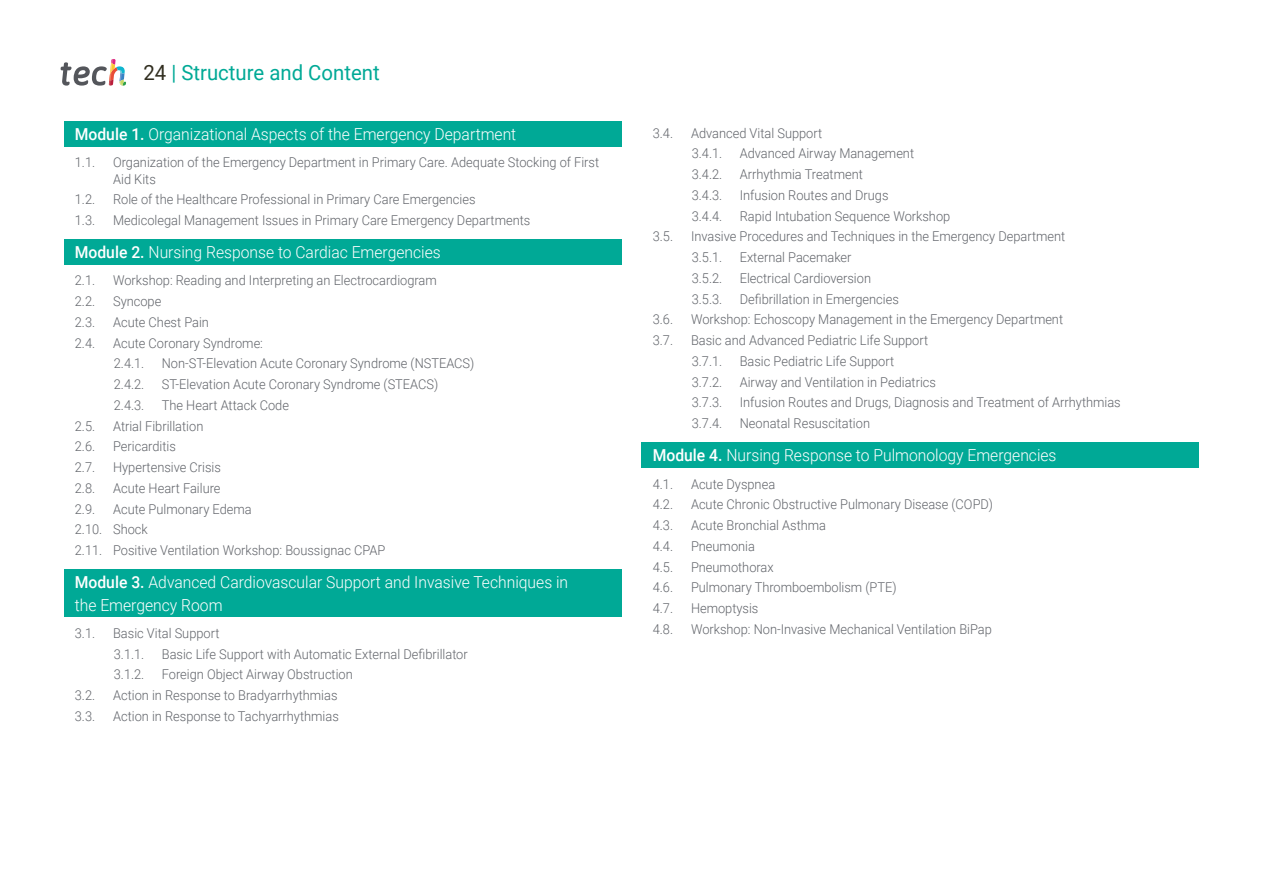
<style>
.page{position:relative;width:1263px;height:893px;background:#fff}
.page>*{position:absolute;margin:0;border:0;box-sizing:border-box;transform-origin:0 0}
.t1{font:21px "Roboto";color:#00a996}
.t2{font:300 16.5px/22.5px "Roboto";color:#fff;scale:.95 1}
.t3{font:300 13.5px/20.7px "Roboto";color:#61646a;scale:.95 1}
.s1{color:#312e20}
.s2{font-weight:500}
</style>
<div class="page">
<svg style="left:61px;top:59px;width:65px;height:27px"></svg>
<div style="left:64px;top:121px;width:557px;height:25px;background:#00a996"></div>
<div style="left:64px;top:239px;width:557px;height:25px;background:#00a996"></div>
<div style="left:64px;top:569px;width:557px;height:48px;background:#00a996"></div>
<div style="left:642px;top:443px;width:557px;height:25px;background:#00a996"></div>
<h1 class="t1" style="left:144px;top:57px;width:238px"><span class="s1">24</span> | Structure and Content</h1>
<p class="t2" style="left:75px;top:122px;width:466px"><span class="s2">Module 1.</span> Organizational Aspects of the Emergency Department</p>
<p class="t3" style="left:75px;top:151px;width:23px">1.1.</p>
<p class="t3" style="left:113px;top:154px;width:513px;line-height:16.5px">Organization of the Emergency Department in Primary Care. Adequate Stocking of First<br>Aid Kits</p>
<p class="t3" style="left:75px;top:189px;width:23px">1.2.</p>
<p class="t3" style="left:113px;top:189px;width:383px">Role of the Healthcare Professional in Primary Care Emergencies</p>
<p class="t3" style="left:75px;top:209px;width:23px">1.3.</p>
<p class="t3" style="left:113px;top:209px;width:441px">Medicolegal Management Issues in Primary Care Emergency Departments</p>
<p class="t2" style="left:75px;top:240px;width:387px"><span class="s2">Module 2.</span> Nursing Response to Cardiac Emergencies</p>
<p class="t3" style="left:75px;top:270px;width:23px">2.1.</p>
<p class="t3" style="left:113px;top:270px;width:342px">Workshop: Reading and Interpreting an Electrocardiogram</p>
<p class="t3" style="left:75px;top:290px;width:23px">2.2.</p>
<p class="t3" style="left:113px;top:290px;width:52px">Syncope</p>
<p class="t3" style="left:75px;top:311px;width:23px">2.3.</p>
<p class="t3" style="left:113px;top:311px;width:102px">Acute Chest Pain</p>
<p class="t3" style="left:75px;top:332px;width:23px">2.4.</p>
<p class="t3" style="left:113px;top:332px;width:159px">Acute Coronary Syndrome:<br>2.4.1.</p>
<p class="t3" style="left:162px;top:353px;width:330px">Non-ST-Elevation Acute Coronary Syndrome (NSTEACS)</p>
<p class="t3" style="left:114px;top:373px;width:34px">2.4.2.</p>
<p class="t3" style="left:162px;top:373px;width:292px">ST-Elevation Acute Coronary Syndrome (STEACS)</p>
<p class="t3" style="left:114px;top:394px;width:34px">2.4.3.</p>
<p class="t3" style="left:162px;top:394px;width:135px">The Heart Attack Code</p>
<p class="t3" style="left:75px;top:415px;width:23px">2.5.</p>
<p class="t3" style="left:113px;top:415px;width:97px">Atrial Fibrillation</p>
<p class="t3" style="left:75px;top:436px;width:23px">2.6.</p>
<p class="t3" style="left:113px;top:436px;width:68px">Pericarditis</p>
<p class="t3" style="left:75px;top:456px;width:23px">2.7.</p>
<p class="t3" style="left:113px;top:456px;width:115px">Hypertensive Crisis</p>
<p class="t3" style="left:75px;top:477px;width:23px">2.8.</p>
<p class="t3" style="left:113px;top:477px;width:115px">Acute Heart Failure</p>
<p class="t3" style="left:75px;top:498px;width:23px">2.9.</p>
<p class="t3" style="left:75px;top:498px;width:328px;text-indent:38px">Acute Pulmonary Edema<br>2.10. Shock<br>2.11. Positive Ventilation Workshop: Boussignac CPAP</p>
<p class="t2" style="left:75px;top:571px;width:521px"><span class="s2">Module 3.</span> Advanced Cardiovascular Support and Invasive Techniques in the Emergency Room</p>
<p class="t3" style="left:75px;top:622px;width:23px">3.1.</p>
<p class="t3" style="left:113px;top:622px;width:113px">Basic Vital Support<br>3.1.1.</p>
<p class="t3" style="left:162px;top:643px;width:324px">Basic Life Support with Automatic External Defibrillator</p>
<p class="t3" style="left:114px;top:664px;width:34px">3.1.2.</p>
<p class="t3" style="left:162px;top:664px;width:203px">Foreign Object Airway Obstruction</p>
<p class="t3" style="left:75px;top:684px;width:23px">3.2.</p>
<p class="t3" style="left:113px;top:684px;width:238px">Action in Response to Bradyarrhythmias</p>
<p class="t3" style="left:75px;top:705px;width:23px">3.3.</p>
<p class="t3" style="left:113px;top:705px;width:239px">Action in Response to Tachyarrhythmias</p>
<p class="t3" style="left:653px;top:122px;width:23px">3.4.</p>
<p class="t3" style="left:691px;top:122px;width:140px">Advanced Vital Support<br>3.4.1.</p>
<p class="t3" style="left:740px;top:143px;width:185px">Advanced Airway Management</p>
<p class="t3" style="left:692px;top:164px;width:34px">3.4.2.</p>
<p class="t3" style="left:740px;top:164px;width:131px">Arrhythmia Treatment</p>
<p class="t3" style="left:692px;top:184px;width:34px">3.4.3.</p>
<p class="t3" style="left:740px;top:184px;width:158px">Infusion Routes and Drugs</p>
<p class="t3" style="left:692px;top:205px;width:34px">3.4.4.</p>
<p class="t3" style="left:740px;top:205px;width:223px">Rapid Intubation Sequence Workshop</p>
<p class="t3" style="left:653px;top:226px;width:23px">3.5.</p>
<p class="t3" style="left:691px;top:226px;width:395px">Invasive Procedures and Techniques in the Emergency Department<br>3.5.1.</p>
<p class="t3" style="left:740px;top:247px;width:119px">External Pacemaker</p>
<p class="t3" style="left:692px;top:267px;width:34px">3.5.2.</p>
<p class="t3" style="left:740px;top:267px;width:140px">Electrical Cardioversion</p>
<p class="t3" style="left:692px;top:288px;width:34px">3.5.3.</p>
<p class="t3" style="left:740px;top:288px;width:169px">Defibrillation in Emergencies</p>
<p class="t3" style="left:653px;top:309px;width:23px">3.6.</p>
<p class="t3" style="left:691px;top:309px;width:393px">Workshop: Echoscopy Management in the Emergency Department</p>
<p class="t3" style="left:653px;top:330px;width:23px">3.7.</p>
<p class="t3" style="left:691px;top:330px;width:251px">Basic and Advanced Pediatric Life Support<br>3.7.1.</p>
<p class="t3" style="left:740px;top:350px;width:164px">Basic Pediatric Life Support</p>
<p class="t3" style="left:692px;top:371px;width:34px">3.7.2.</p>
<p class="t3" style="left:740px;top:371px;width:208px">Airway and Ventilation in Pediatrics</p>
<p class="t3" style="left:692px;top:392px;width:34px">3.7.3.</p>
<p class="t3" style="left:740px;top:392px;width:403px">Infusion Routes and Drugs, Diagnosis and Treatment of Arrhythmias</p>
<p class="t3" style="left:692px;top:413px;width:34px">3.7.4.</p>
<p class="t3" style="left:740px;top:413px;width:139px">Neonatal Resuscitation</p>
<p class="t2" style="left:653px;top:444px;width:427px"><span class="s2">Module 4.</span> Nursing Response to Pulmonology Emergencies</p>
<p class="t3" style="left:653px;top:473px;width:23px">4.1.</p>
<p class="t3" style="left:691px;top:473px;width:90px">Acute Dyspnea</p>
<p class="t3" style="left:653px;top:494px;width:23px">4.2.</p>
<p class="t3" style="left:691px;top:494px;width:319px">Acute Chronic Obstructive Pulmonary Disease (COPD)</p>
<p class="t3" style="left:653px;top:514px;width:23px">4.3.</p>
<p class="t3" style="left:691px;top:514px;width:144px">Acute Bronchial Asthma</p>
<p class="t3" style="left:653px;top:535px;width:23px">4.4.</p>
<p class="t3" style="left:691px;top:535px;width:69px">Pneumonia</p>
<p class="t3" style="left:653px;top:556px;width:23px">4.5.</p>
<p class="t3" style="left:691px;top:556px;width:89px">Pneumothorax</p>
<p class="t3" style="left:653px;top:577px;width:23px">4.6.</p>
<p class="t3" style="left:691px;top:577px;width:218px">Pulmonary Thromboembolism (PTE)</p>
<p class="t3" style="left:653px;top:597px;width:23px">4.7.</p>
<p class="t3" style="left:691px;top:597px;width:72px">Hemoptysis</p>
<p class="t3" style="left:653px;top:618px;width:23px">4.8.</p>
<p class="t3" style="left:691px;top:618px;width:318px">Workshop: Non-Invasive Mechanical Ventilation BiPap</p>
</div>
